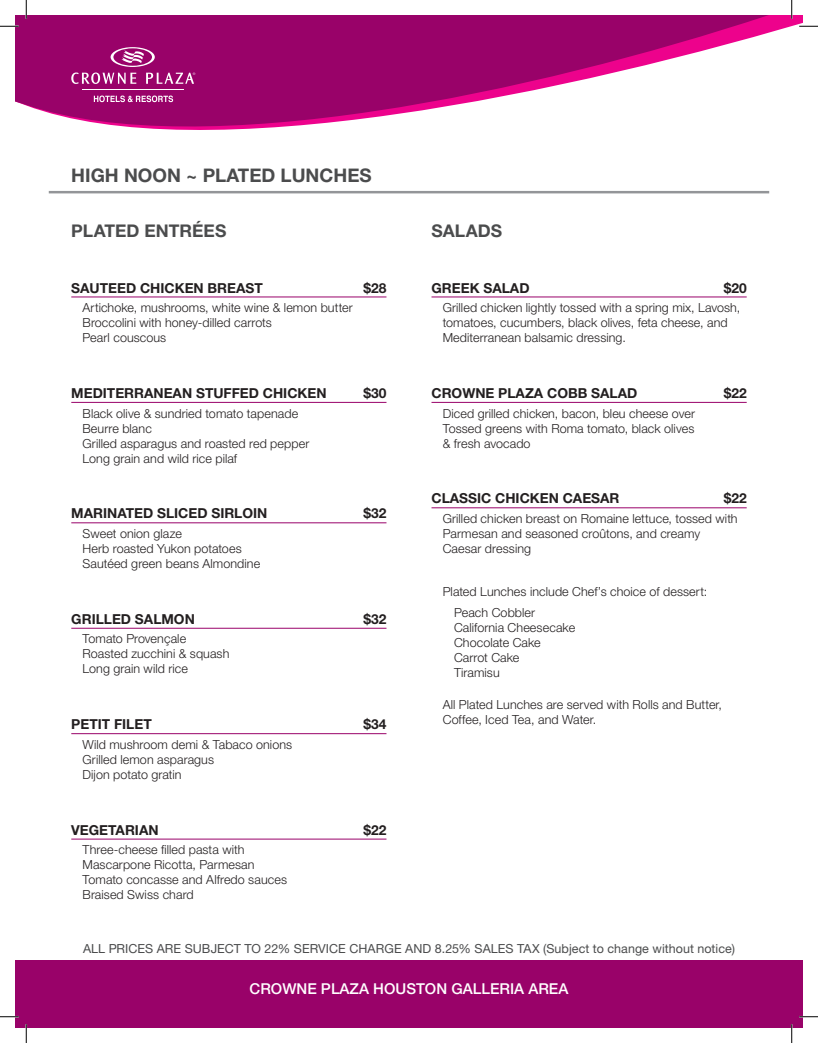
<style>
.page{position:relative;width:818px;height:1043px;background:#fff}
.page>*{position:absolute;margin:0;border:0;box-sizing:border-box;transform-origin:0 0}
.t1{font:700 18.75px "Helvetica Neue LT Std";color:#4b4c4d}
.t2{font:700 17.5px "Helvetica Neue LT Std";letter-spacing:.005em;color:#4b4c4d}
.t3{font:500 15px "Helvetica Neue LT Std";color:#fff}
.t4{font:700 13.75px "Helvetica Neue LT Std";color:#231f20}
.t5{font:300 12.5px/15px "Helvetica Neue LT Std";letter-spacing:.005em;color:#231f20}
.t6{font:12.5px "Helvetica Neue LT Std";letter-spacing:.005em;color:#4b4c4d}
</style>
<div class="page">
<svg style="left:15px;top:15px;width:754px;height:115px;fill:#990269"></svg>
<hr style="left:82px;top:89px;width:101px;height:1px;background:#fff">
<svg style="left:71px;top:47px;width:124px;height:37px;background:#a82880"></svg>
<svg style="left:94px;top:95px;width:79px;height:7px"></svg>
<div style="left:15px;top:960px;width:787px;height:68px;background:#990269"></div>
<hr style="left:49px;top:191px;width:720px;height:2px;background:#939598">
<hr style="left:71px;top:297px;width:315px;height:1px;background:#990269">
<hr style="left:71px;top:402px;width:315px;height:1px;background:#990269">
<hr style="left:71px;top:522px;width:315px;height:1px;background:#990269">
<hr style="left:71px;top:628px;width:315px;height:1px;background:#990269">
<hr style="left:71px;top:733px;width:315px;height:1px;background:#990269">
<hr style="left:71px;top:838px;width:315px;height:1px;background:#990269">
<hr style="left:431px;top:297px;width:315px;height:1px;background:#990269">
<hr style="left:431px;top:402px;width:315px;height:1px;background:#990269">
<hr style="left:431px;top:507px;width:315px;height:1px;background:#990269">
<svg style="left:0;top:25px;width:19px;height:2px"></svg>
<svg style="left:799px;top:25px;width:19px;height:2px"></svg>
<svg style="left:0;top:1015px;width:19px;height:2px"></svg>
<svg style="left:799px;top:1015px;width:19px;height:2px"></svg>
<svg style="left:25px;top:0;width:2px;height:19px"></svg>
<svg style="left:25px;top:1024px;width:2px;height:18px"></svg>
<svg style="left:790px;top:0;width:2px;height:19px"></svg>
<svg style="left:790px;top:1024px;width:2px;height:18px"></svg>
<h1 class="t1" style="left:71px;top:164px;width:302px">HIGH NOON ~ PLATED LUNCHES</h1>
<h2 class="t2" style="left:71px;top:220px;width:156px">PLATED ENTRÉES</h2>
<h2 class="t2" style="left:431px;top:220px;width:72px">SALADS</h2>
<p class="t4" style="left:71px;top:279px;width:193px">SAUTEED CHICKEN BREAST</p>
<p class="t4" style="left:363px;top:279px;width:24px">$28</p>
<p class="t5" style="left:82px;top:300px;width:272px">Artichoke, mushrooms, white wine &amp; lemon butter<br>Broccolini with honey-dilled carrots<br>Pearl couscous</p>
<p class="t4" style="left:71px;top:384px;width:257px">MEDITERRANEAN STUFFED CHICKEN</p>
<p class="t4" style="left:363px;top:384px;width:24px">$30</p>
<p class="t5" style="left:82px;top:405px;width:228px">Black olive &amp; sundried tomato tapenade<br>Beurre blanc<br>Grilled asparagus and roasted red pepper<br>Long grain and wild rice pilaf</p>
<p class="t4" style="left:71px;top:505px;width:198px">MARINATED SLICED SIRLOIN</p>
<p class="t4" style="left:363px;top:505px;width:24px">$32</p>
<p class="t5" style="left:82px;top:526px;width:179px">Sweet onion glaze<br>Herb roasted Yukon potatoes<br>Sautéed green beans Almondine</p>
<p class="t4" style="left:71px;top:610px;width:125px">GRILLED SALMON</p>
<p class="t4" style="left:363px;top:610px;width:24px">$32</p>
<p class="t5" style="left:82px;top:631px;width:148px">Tomato Provençale<br>Roasted zucchini &amp; squash<br>Long grain wild rice</p>
<p class="t4" style="left:71px;top:716px;width:82px">PETIT FILET</p>
<p class="t4" style="left:363px;top:716px;width:24px">$34</p>
<p class="t5" style="left:82px;top:736px;width:211px">Wild mushroom demi &amp; Tabaco onions<br>Grilled lemon asparagus<br>Dijon potato gratin</p>
<p class="t4" style="left:71px;top:821px;width:89px">VEGETARIAN</p>
<p class="t4" style="left:363px;top:821px;width:24px">$22</p>
<p class="t5" style="left:82px;top:842px;width:206px">Three-cheese filled pasta with<br>Mascarpone Ricotta, Parmesan<br>Tomato concasse and Alfredo sauces<br>Braised Swiss chard</p>
<p class="t4" style="left:431px;top:279px;width:100px">GREEK SALAD</p>
<p class="t4" style="left:723px;top:279px;width:24px">$20</p>
<p class="t5" style="left:442px;top:300px;width:299px">Grilled chicken lightly tossed with a spring mix, Lavosh, tomatoes, cucumbers, black olives, feta cheese, and<br>Mediterranean balsamic dressing.</p>
<p class="t4" style="left:431px;top:384px;width:207px">CROWNE PLAZA COBB SALAD</p>
<p class="t4" style="left:723px;top:384px;width:24px">$22</p>
<p class="t5" style="left:442px;top:405px;width:254px;text-align:justify">Diced grilled chicken, bacon, bleu cheese over Tossed greens with Roma tomato, black olives &amp; fresh avocado</p>
<p class="t4" style="left:431px;top:490px;width:189px">CLASSIC CHICKEN CAESAR</p>
<p class="t4" style="left:723px;top:490px;width:24px">$22</p>
<p class="t5" style="left:442px;top:511px;width:296px">Grilled chicken breast on Romaine lettuce, tossed with<br>Parmesan and seasoned croûtons, and creamy<br>Caesar dressing</p>
<p class="t5" style="left:454px;top:581px;width:255px;line-height:20.6px;text-indent:-11px">Plated Lunches include Chef’s choice of dessert:<br>Peach Cobbler</p>
<p class="t5" style="left:454px;top:619px;width:123px">California Cheesecake<br>Chocolate Cake<br>Carrot Cake<br>Tiramisu</p>
<p class="t5" style="left:442px;top:696px;width:281px">All Plated Lunches are served with Rolls and Butter,<br>Coffee, Iced Tea, and Water.</p>
<p class="t6" style="left:83px;top:940px;width:653px">ALL PRICES ARE SUBJECT TO 22% SERVICE CHARGE AND 8.25% SALES TAX (Subject to change without notice)</p>
<p class="t3" style="left:249px;top:979px;width:320px">CROWNE PLAZA HOUSTON GALLERIA AREA</p>
</div>
